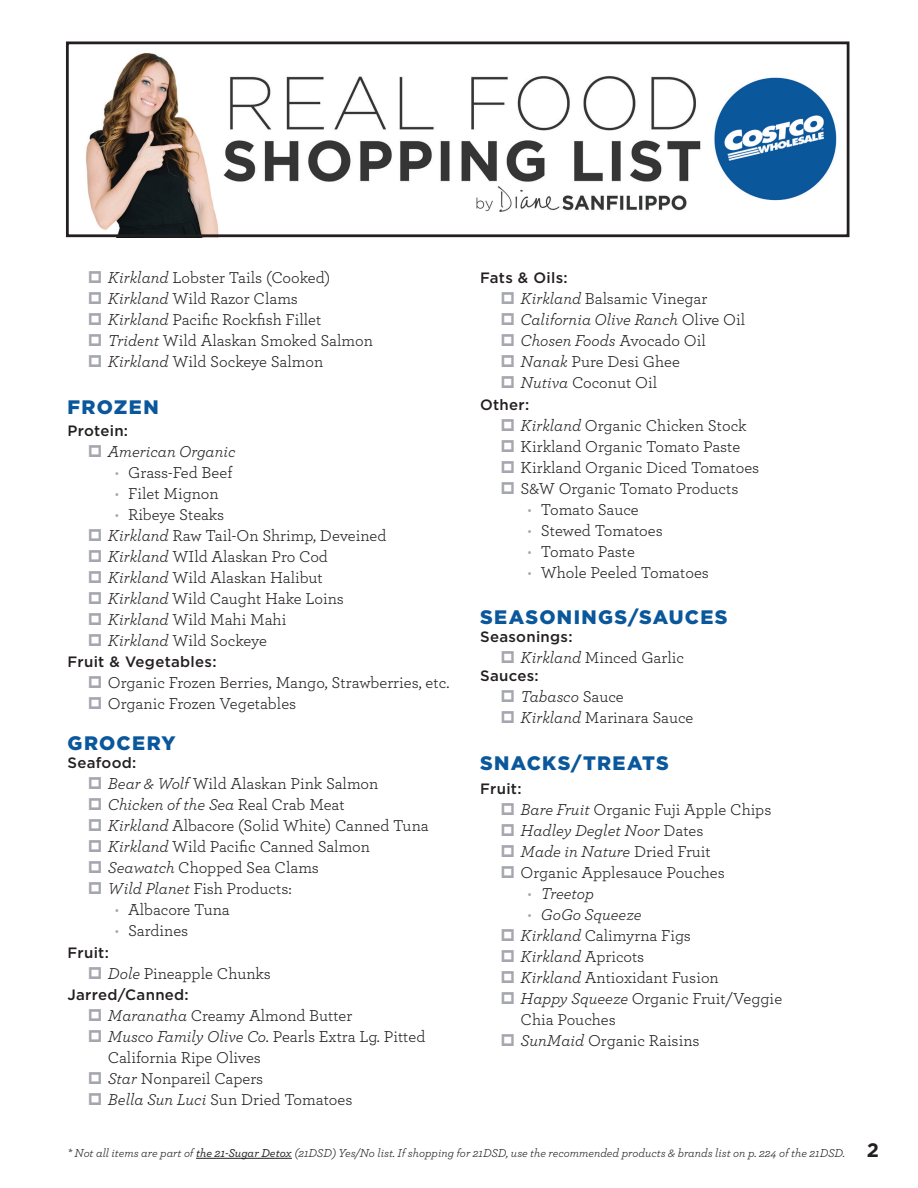
<style>
.page{position:relative;width:918px;height:1188px;background:#fff}
.page>*{position:absolute;margin:0;border:0;box-sizing:border-box;transform-origin:0 0}
.t1{font:900 19.5px "Gotham";letter-spacing:.065em;color:#0b579c}
.t2{font:16.5px/21px "Archer";color:#231f20}
.t3{font:italic 16.5px "Archer";color:#231f20}
.t4{font:500 15px "Gotham";letter-spacing:.02em;color:#231f20}
.t5{font:italic 12px "Archer";color:#231f20}
.s1{font-style:italic}
.s2{color:#a5a6af}
.s3{font-style:normal;color:#a5a6af}
.s4{font-weight:500}
.s5{font-family:"Gotham";font-weight:700;font-style:normal;font-size:19.5px}
</style>
<div class="page">
<hr style="left:196px;top:1158px;width:96px;height:1px;background:#231f20">
<img style="left:86px;top:42px;width:764px;height:195px">
<div style="left:66px;top:41px;width:783px;height:196px;border:3px solid #231f20"></div>
<p class="t2" style="left:108px;top:266px;width:266px"><span class="s1">Kirkland</span> Lobster Tails (Cooked)<br><span class="s1">Kirkland</span> Wild Razor Clams<br><span class="s1">Kirkland</span> Pacific Rockfish Fillet<br><span class="s1">Trident</span> Wild Alaskan Smoked Salmon<br><span class="s1">Kirkland</span> Wild Sockeye Salmon</p>
<p class="t1" style="left:68px;top:394px;width:93px">FROZEN</p>
<p class="t4" style="left:68px;top:420px;width:62px">Protein:</p>
<p class="t3" style="left:108px;top:439px;width:129px">American Organic</p>
<p class="t2" style="left:115px;top:461px;width:119px"><span class="s2">•</span> Grass-Fed Beef</p>
<p class="t2" style="left:115px;top:482px;width:106px"><span class="s2">•</span> Filet Mignon</p>
<p class="t2" style="left:108px;top:503px;width:280px;text-indent:7px"><span class="s2">•</span> Ribeye Steaks<br><span class="s1">Kirkland</span> Raw Tail-On Shrimp, Deveined<br><span class="s1">Kirkland</span> WIld Alaskan Pro Cod<br><span class="s1">Kirkland</span> Wild Alaskan Halibut<br><span class="s1">Kirkland</span> Wild Caught Hake Loins<br><span class="s1">Kirkland</span> Wild Mahi Mahi<br><span class="s1">Kirkland</span> Wild Sockeye</p>
<p class="t4" style="left:68px;top:651px;width:151px">Fruit &amp; Vegetables:</p>
<p class="t2" style="left:108px;top:671px;width:343px">Organic Frozen Berries, Mango, Strawberries, etc.<br>Organic Frozen Vegetables</p>
<p class="t1" style="left:68px;top:730px;width:110px">GROCERY</p>
<p class="t4" style="left:68px;top:753px;width:71px">Seafood:</p>
<p class="t2" style="left:108px;top:772px;width:322px"><span class="s1">Bear &amp; Wolf</span> Wild Alaskan Pink Salmon <span class="s1">Chicken of the Sea</span> Real Crab Meat<br><span class="s1">Kirkland</span> Albacore (Solid White) Canned Tuna <span class="s1">Kirkland</span> Wild Pacific Canned Salmon <span class="s1">Seawatch</span> Chopped Sea Clams<br><span class="s1">Wild Planet</span> Fish Products:</p>
<p class="t2" style="left:115px;top:898px;width:117px"><span class="s2">•</span> Albacore Tuna</p>
<p class="t2" style="left:115px;top:919px;width:75px"><span class="s2">•</span> Sardines</p>
<p class="t4" style="left:68px;top:942px;width:43px">Fruit:</p>
<p class="t2" style="left:108px;top:962px;width:164px"><span class="s1">Dole</span> Pineapple Chunks</p>
<p class="t4" style="left:68px;top:985px;width:123px">Jarred/Canned:</p>
<p class="t2" style="left:108px;top:1004px;width:319px"><span class="s1">Maranatha</span> Creamy Almond Butter<br><span class="s1">Musco Family Olive Co.</span> Pearls Extra Lg. Pitted<br>California Ripe Olives<br><span class="s1">Star</span> Nonpareil Capers<br><span class="s1">Bella Sun Luci</span> Sun Dried Tomatoes</p>
<p class="t4" style="left:480px;top:268px;width:89px">Fats &amp; Oils:</p>
<p class="t2" style="left:521px;top:287px;width:226px"><span class="s1">Kirkland</span> Balsamic Vinegar<br><span class="s1">California Olive Ranch</span> Olive Oil<br><span class="s1">Chosen Foods</span> Avocado Oil<br><span class="s1">Nanak</span> Pure Desi Ghee<br><span class="s1">Nutiva</span> Coconut Oil</p>
<p class="t4" style="left:480px;top:395px;width:51px">Other:</p>
<p class="t2" style="left:521px;top:414px;width:240px"><span class="s1">Kirkland</span> Organic Chicken Stock<br>Kirkland Organic Tomato Paste<br>Kirkland Organic Diced Tomatoes<br>S&amp;W Organic Tomato Products</p>
<p class="t2" style="left:527px;top:498px;width:113px"><span class="s2">•</span> Tomato Sauce</p>
<p class="t2" style="left:527px;top:519px;width:137px"><span class="s2">•</span> Stewed Tomatoes</p>
<p class="t2" style="left:527px;top:540px;width:109px"><span class="s2">•</span> Tomato Paste</p>
<p class="t2" style="left:527px;top:561px;width:183px"><span class="s2">•</span> Whole Peeled Tomatoes</p>
<p class="t1" style="left:480px;top:604px;width:249px">SEASONINGS/SAUCES</p>
<p class="t4" style="left:480px;top:627px;width:94px">Seasonings:</p>
<p class="t2" style="left:521px;top:647px;width:165px"><span class="s1">Kirkland</span> Minced Garlic</p>
<p class="t4" style="left:480px;top:666px;width:60px">Sauces:</p>
<p class="t2" style="left:521px;top:686px;width:174px"><span class="s1">Tabasco</span> Sauce<br><span class="s1">Kirkland</span> Marinara Sauce</p>
<p class="t1" style="left:480px;top:750px;width:190px">SNACKS/TREATS</p>
<p class="t4" style="left:480px;top:779px;width:43px">Fruit:</p>
<p class="t2" style="left:521px;top:798px;width:252px"><span class="s1">Bare Fruit</span> Organic Fuji Apple Chips<br><span class="s1">Hadley Deglet Noor</span> Dates<br><span class="s1">Made in Nature</span> Dried Fruit<br>Organic Applesauce Pouches</p>
<p class="t3" style="left:527px;top:881px;width:68px"><span class="s3">•</span> Treetop</p>
<p class="t2" style="left:521px;top:903px;width:263px;text-indent:7px"><span class="s2">•</span> <span class="s1">GoGo Squeeze<br>Kirkland</span> Calimyrna Figs<br><span class="s1">Kirkland</span> Apricots<br><span class="s1">Kirkland</span> Antioxidant Fusion<br><span class="s1">Happy Squeeze</span> Organic Fruit/Veggie<br>Chia Pouches<br><span class="s1">SunMaid</span> Organic Raisins</p>
<p class="t5" style="left:68px;top:1145px;width:813px">* Not all items are part of <span class="s4">the 21-Sugar Detox</span> (21DSD) Yes/No list. If shopping for 21DSD, use the recommended products &amp; brands list on p. 224 of the 21DSD. <span class="s5">2</span></p>
</div>
